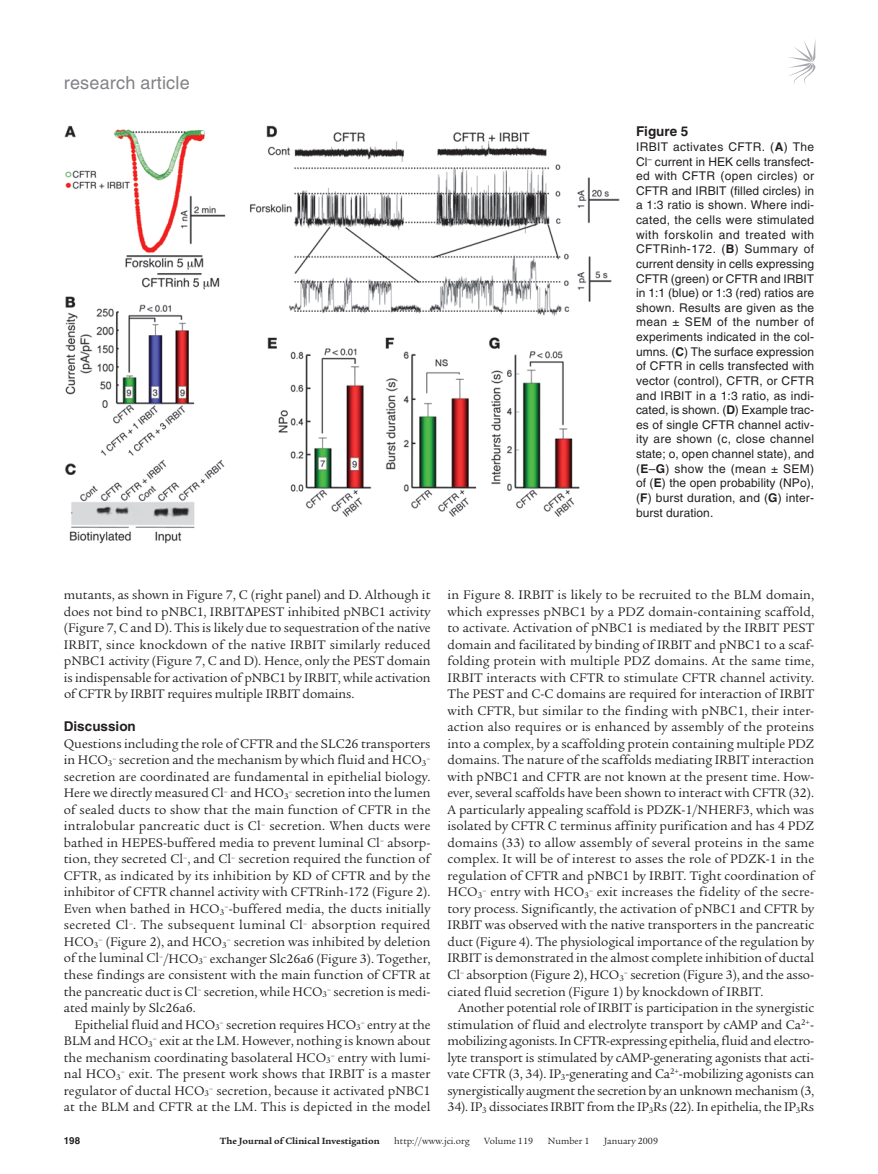
<style>
.page{position:relative;width:878px;height:1174px;background:#fff}
.page>*{position:absolute;margin:0;border:0;box-sizing:border-box;transform-origin:0 0}
.t1{font:18px "Helvetica LT Std";letter-spacing:.01em;color:#808285}
.t2{font:13.5px/16.5px "Legacy Serif Std";color:#231f20;text-align:justify}
.t3{font:700 13.5px "Helvetica LT Std";color:#231f20}
.t4{font:12px/14.7px "Helvetica LT Std";letter-spacing:.005em;color:#231f20;text-align:justify}
.t5{font:9.75px "Legacy Serif Std";color:#231f20}
.t6{font:700 9.75px "Legacy Serif Std";color:#231f20}
.t7{font:700 9.75px "Helvetica LT Std";color:#231f20}
.t8{font:8.7px "Legacy Serif Std";color:#231f20}
.s1{font-weight:700}
</style>
<div class="page">
<svg style="left:789px;top:41px;width:26px;height:44px"></svg>
<img style="left:64px;top:125px;width:555px;height:419px">
<h1 class="t1" style="left:64px;top:72px;width:127px">research article</h1>
<p class="t3" style="left:636px;top:123px;width:54px">Figure 5</p>
<p class="t4" style="left:636px;top:139px;width:180px">IRBIT activates CFTR. (<span class="s1">A</span>) The Cl<sup>–</sup> current in HEK cells transfect&shy;ed with CFTR (open circles) or CFTR and IRBIT (filled circles) in a 1:3 ratio is shown. Where indi&shy;cated, the cells were stimulated with forskolin and treated with CFTRinh-172. (<span class="s1">B</span>) Summary of current density in cells expressing CFTR (green) or CFTR and IRBIT in 1:1 (blue) or 1:3 (red) ratios are shown. Results are given as the mean ± SEM of the number of experiments indicated in the col&shy;umns. (<span class="s1">C</span>) The surface expression of CFTR in cells transfected with vector (control), CFTR, or CFTR and IRBIT in a 1:3 ratio, as indi&shy;cated, is shown. (<span class="s1">D</span>) Example trac&shy;es of single CFTR channel activ&shy;ity are shown (c, close channel state; o, open channel state), and (<span class="s1">E</span>–<span class="s1">G</span>) show the (mean ± SEM) of (<span class="s1">E</span>) the open probability (NPo), (<span class="s1">F</span>) burst duration, and (<span class="s1">G</span>) inter&shy;burst duration.</p>
<p class="t2" style="left:64px;top:587px;width:368px">mutants, as shown in Figure 7, C (right panel) and D. Although it does not bind to pNBC1, IRBIT PEST inhibited pNBC1 activity (Figure 7, C and D). This is likely due to sequestration of the native IRBIT, since knockdown of the native IRBIT similarly reduced pNBC1 activity (Figure 7, C and D). Hence, only the PEST domain is indispensable for activation of pNBC1 by IRBIT, while activation of CFTR by IRBIT requires multiple IRBIT domains.</p>
<p class="t3" style="left:64px;top:718px;width:74px">Discussion</p>
<p class="t2" style="left:64px;top:735px;width:368px">Questions including the role of CFTR and the SLC26 transporters in HCO<sub>3</sub><sup>–</sup> secretion and the mechanism by which fluid and HCO<sub>3</sub></p>
<p class="t8" style="left:426px;top:753px;width:6px">–</p>
<p class="t2" style="left:64px;top:768px;width:368px">secretion are coordinated are fundamental in epithelial biology.<br>Here we directly measured Cl<sup>–</sup> and HCO<sub>3</sub><sup>–</sup> secretion into the lumen of sealed ducts to show that the main function of CFTR in the intralobular pancreatic duct is Cl<sup>–</sup> secretion. When ducts were bathed in HEPES-buffered media to prevent luminal Cl<sup>–</sup> absorp&shy;tion, they secreted Cl<sup>–</sup>, and Cl<sup>–</sup> secretion required the function of CFTR, as indicated by its inhibition by KD of CFTR and by the inhibitor of CFTR channel activity with CFTRinh-172 (Figure 2).<br>Even when bathed in HCO<sub>3</sub><sup>–</sup>-buffered media, the ducts initially secreted Cl<sup>–</sup>. The subsequent luminal Cl<sup>–</sup> absorption required HCO<sub>3</sub><sup>–</sup> (Figure 2), and HCO<sub>3</sub><sup>–</sup> secretion was inhibited by deletion of the luminal Cl<sup>–</sup>/HCO<sub>3</sub><sup>–</sup> exchanger Slc26a6 (Figure 3). Together, these findings are consistent with the main function of CFTR at the pancreatic duct is Cl<sup>–</sup> secretion, while HCO<sub>3</sub><sup>–</sup> secretion is medi&shy;ated mainly by Slc26a6.</p>
<p class="t2" style="left:64px;top:1016px;width:368px;text-indent:11px">Epithelial fluid and HCO<sub>3</sub><sup>–</sup> secretion requires HCO<sub>3</sub><sup>–</sup> entry at the BLM and HCO<sub>3</sub><sup>–</sup> exit at the LM. However, nothing is known about the mechanism coordinating basolateral HCO<sub>3</sub><sup>–</sup> entry with lumi&shy;nal HCO<sub>3</sub><sup>–</sup> exit. The present work shows that IRBIT is a master regulator of ductal HCO<sub>3</sub><sup>–</sup> secretion, because it activated pNBC1 at the BLM and CFTR at the LM. This is depicted in the model</p>
<p class="t2" style="left:447px;top:587px;width:368px">in Figure 8. IRBIT is likely to be recruited to the BLM domain, which expresses pNBC1 by a PDZ domain-containing scaffold, to activate. Activation of pNBC1 is mediated by the IRBIT PEST domain and facilitated by binding of IRBIT and pNBC1 to a scaf&shy;folding protein with multiple PDZ domains. At the same time, IRBIT interacts with CFTR to stimulate CFTR channel activity.<br>The PEST and C-C domains are required for interaction of IRBIT with CFTR, but similar to the finding with pNBC1, their inter&shy;action also requires or is enhanced by assembly of the proteins into a complex, by a scaffolding protein containing multiple PDZ domains. The nature of the scaffolds mediating IRBIT interaction with pNBC1 and CFTR are not known at the present time. How&shy;ever, several scaffolds have been shown to interact with CFTR (32).<br>A particularly appealing scaffold is PDZK-1/NHERF3, which was isolated by CFTR C terminus affinity purification and has 4 PDZ domains (33) to allow assembly of several proteins in the same complex. It will be of interest to asses the role of PDZK-1 in the regulation of CFTR and pNBC1 by IRBIT. Tight coordination of HCO<sub>3</sub><sup>–</sup> entry with HCO<sub>3</sub><sup>–</sup> exit increases the fidelity of the secre&shy;tory process. Significantly, the activation of pNBC1 and CFTR by IRBIT was observed with the native transporters in the pancreatic duct (Figure 4). The physiological importance of the regulation by IRBIT is demonstrated in the almost complete inhibition of ductal Cl<sup>–</sup> absorption (Figure 2), HCO<sub>3</sub><sup>–</sup> secretion (Figure 3), and the asso&shy;ciated fluid secretion (Figure 1) by knockdown of IRBIT.</p>
<p class="t2" style="left:447px;top:999px;width:368px;text-indent:11px">Another potential role of IRBIT is participation in the synergistic stimulation of fluid and electrolyte transport by cAMP and Ca<sup>2+</sup>- mobilizing agonists. In CFTR-expressing epithelia, fluid and electro&shy;lyte transport is stimulated by cAMP-generating agonists that acti&shy;vate CFTR (3, 34). IP<sub>3</sub>-generating and Ca<sup>2+</sup>-mobilizing agonists can synergistically augment the secretion by an unknown mechanism (3, 34). IP<sub>3</sub> dissociates IRBIT from the IP<sub>3</sub>Rs (22). In epithelia, the IP<sub>3</sub>Rs</p>
<p class="t7" style="left:64px;top:1134px;width:18px">198</p>
<p class="t6" style="left:220px;top:1135px;width:161px">The Journal of Clinical Investigation</p>
<p class="t5" style="left:394px;top:1135px;width:77px">http://www.jci.org</p>
<p class="t5" style="left:484px;top:1135px;width:50px">Volume 119</p>
<p class="t5" style="left:548px;top:1135px;width:43px">Number 1</p>
<p class="t5" style="left:604px;top:1135px;width:55px">January 2009</p>
</div>
